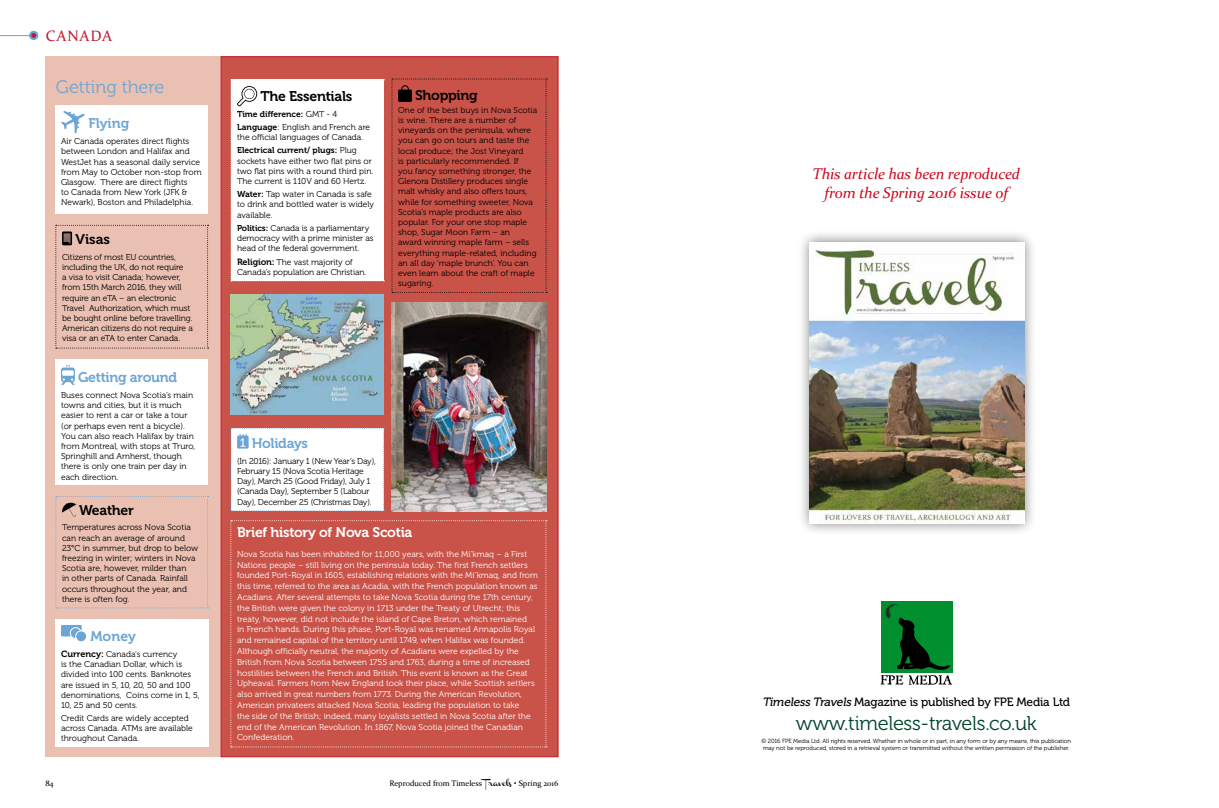
<style>
.page{position:relative;width:1219px;height:808px;background:#fff}
.page>*{position:absolute;margin:0;border:0;box-sizing:border-box;transform-origin:0 0}
.t1{font:20px "Museo 300";letter-spacing:-.015em;color:#004629}
.t2{font:18px "Museo 300";color:#6ca5d5}
.t3{font:italic 15.5px/18.6px "Constantia";letter-spacing:-.01em;color:#cd071e;text-align:center}
.t4{font:15px "Constantia";letter-spacing:.06em;color:#be1b2e}
.t5{font:14px "Museo 700";letter-spacing:-.02em;color:#000}
.t6{font:14px "Museo 700";letter-spacing:-.02em;color:#6ca5d5}
.t7{font:14px "Museo 700";letter-spacing:-.02em;color:#fff}
.t8{font:12px "Museo 500";letter-spacing:-.015em;color:#000}
.t9{font:8.5px/10.2px "Museo 300";color:#000}
.t10{font:8.5px/10.8px "Museo 300";color:#fff}
.t11{font:8.5px/10.2px "Museo 300";letter-spacing:-.02em;color:#000}
.t12{font:8.5px "Museo 700";color:#000}
.t13{font:8px "Constantia";color:#000}
.t14{font:6px/7.2px "Museo 300";letter-spacing:-.01em;color:#000}
.s1{font-family:"Museo 300"}
.s2{font-family:"Museo 700"}
.s3{font-family:"Museo 700";font-size:9px}
.s4{font-family:"Channel";font-size:6px}
.s5{font-style:italic}
</style>
<div class="page">
<div style="left:45px;top:57px;width:513px;height:700px;background:#eac0b2"></div>
<div style="left:221px;top:56px;width:337px;height:701px;background:#c95348;border:1px solid #be1b2e"></div>
<div style="left:55px;top:359px;width:153px;height:126px;background:#fff"></div>
<svg style="left:61px;top:365px;width:14px;height:20px"></svg>
<svg style="left:55px;top:496px;width:154px;height:112px"></svg>
<svg style="left:230px;top:520px;width:317px;height:227px"></svg>
<div style="left:55px;top:105px;width:153px;height:109px;background:#fff"></div>
<svg style="left:61px;top:111px;width:24px;height:22px"></svg>
<svg style="left:55px;top:225px;width:154px;height:124px"></svg>
<div style="left:230px;top:79px;width:154px;height:202px;background:#fff"></div>
<div style="left:55px;top:619px;width:154px;height:128px;background:#fff"></div>
<div style="left:61px;top:625px;width:21px;height:11px;background:#6ca5d5"></div>
<svg style="left:70px;top:628px;width:11px;height:10px"></svg>
<div style="left:70px;top:627px;width:11px;height:12px;border:1px solid #fff;border-radius:50%"></div>
<div style="left:76px;top:631px;width:11px;height:11px;background:#6ca5d5;border-radius:50%"></div>
<div style="left:76px;top:631px;width:11px;height:11px;border:1px solid #fff;border-radius:50%"></div>
<div style="left:230px;top:428px;width:154px;height:83px;background:#fff"></div>
<svg style="left:391px;top:79px;width:156px;height:214px"></svg>
<img style="left:230px;top:294px;width:154px;height:121px">
<img style="left:391px;top:303px;width:156px;height:208px">
<div style="left:30px;top:32px;width:7px;height:7px;background:#be1b2e;border-radius:50%"></div>
<div style="left:29px;top:31px;width:9px;height:9px;border:2px solid #6ca5d5;border-radius:50%"></div>
<hr style="left:0;top:35px;width:31px;height:1px;background:#6ca5d5">
<div style="left:797px;top:230px;width:240px;height:306px;background:#000;opacity:.5"></div>
<img style="left:810px;top:242px;width:214px;height:281px">
<div style="left:881px;top:602px;width:71px;height:71px;background:#008f2f"></div>
<svg style="left:881px;top:604px;width:71px;height:81px"></svg>
<h3 class="t4" style="left:46px;top:26px;width:68px">CANADA</h3>
<h2 class="t2" style="left:56px;top:77px;width:110px">Getting there</h2>
<h3 class="t6" style="left:88px;top:116px;width:42px">Flying</h3>
<p class="t9" style="left:61px;top:136px;width:142px">Air Canada operates direct flights between London and Halifax and WestJet has a seasonal daily service from May to October non-stop from Glasgow. There are direct flights<br>to Canada from New York (JFK &amp; Newark), Boston and Philadelphia.</p>
<h3 class="t5" style="left:75px;top:231px;width:36px">Visas</h3>
<p class="t9" style="left:62px;top:252px;width:132px">Citizens of most EU countries, including the UK, do not require<br>a visa to visit Canada; however, from 15th March 2016, they will require an eTA – an electronic<br>Travel Authorization, which must be bought online before travelling.<br>American citizens do not require a visa or an eTA to enter Canada.</p>
<h3 class="t5" style="left:261px;top:89px;width:93px">The Essentials</h3>
<p class="t12" style="left:237px;top:110px;width:102px">Time difference: <span class="s1">GMT - 4</span></p>
<p class="t9" style="left:237px;top:122px;width:135px"><span class="s2">Language</span>: English and French are the official languages of Canada.</p>
<p class="t12" style="left:237px;top:146px;width:121px">Electrical current/ plugs: <span class="s1">Plug</span></p>
<p class="t9" style="left:237px;top:156px;width:138px">sockets have either two flat pins or two flat pins with a round third pin.<br>The current is 110V and 60 Hertz.</p>
<p class="t9" style="left:237px;top:189px;width:139px"><span class="s2">Water:</span> Tap water in Canada is safe to drink and bottled water is widely available.</p>
<p class="t9" style="left:237px;top:223px;width:138px"><span class="s2">Politics:</span> Canada is a parliamentary democracy with a prime minister as head of the federal government.</p>
<p class="t9" style="left:237px;top:257px;width:131px"><span class="s3">Religion:</span> The vast majority of<br>Canada’s population are Christian.</p>
<h3 class="t5" style="left:415px;top:87px;width:64px">Shopping</h3>
<p class="t9" style="left:398px;top:105px;width:141px">One of the best buys in Nova Scotia is wine. There are a number of vineyards on the peninsula, where you can go on tours and taste the local produce; the Jost Vineyard<br>is particularly recommended. If<br>you fancy something stronger, the<br>Glenora Distillery produces single malt whisky and also offers tours, while for something sweeter, Nova<br>Scotia’s maple products are also popular. For your one stop maple shop, Sugar Moon Farm – an<br>award winning maple farm – sells everything maple-related, including an all day ‘maple brunch’. You can even learn about the craft of maple sugaring.</p>
<h3 class="t6" style="left:78px;top:369px;width:101px">Getting around</h3>
<p class="t9" style="left:61px;top:390px;width:136px">Buses connect Nova Scotia’s main towns and cities, but it is much easier to rent a car or take a tour (or perhaps even rent a bicycle).<br>You can also reach Halifax by train from Montreal, with stops at Truro,<br>Springhill and Amherst, though there is only one train per day in each direction.</p>
<h3 class="t5" style="left:79px;top:502px;width:56px">Weather</h3>
<p class="t9" style="left:62px;top:522px;width:138px">Temperatures across Nova Scotia can reach an average of around<br>23°C in summer, but drop to below freezing in winter; winters in Nova<br>Scotia are, however, milder than<br>in other parts of Canada. Rainfall occurs throughout the year, and there is often fog.</p>
<h3 class="t7" style="left:237px;top:525px;width:177px">Brief history of Nova Scotia</h3>
<h3 class="t6" style="left:252px;top:435px;width:58px">Holidays</h3>
<p class="t11" style="left:237px;top:456px;width:140px">(In 2016): January 1 (New Year’s Day), February 15 (Nova Scotia Heritage Day), March 25 (Good Friday), July 1 (Canada Day), September 5 (Labour Day), December 25 (Christmas Day).</p>
<p class="t10" style="left:237px;top:548px;width:302px">Nova Scotia has been inhabited for 11,000 years, with the Mi’kmaq – a First Nations people – still living on the peninsula today. The first French settlers founded Port-Royal in 1605, establishing relations with the Mi’kmaq, and from this time, referred to the area as Acadia, with the French population known as Acadians. After several attempts to take Nova Scotia during the 17th century, the British were given the colony in 1713 under the Treaty of Utrecht; this treaty, however, did not include the island of Cape Breton, which remained<br>in French hands. During this phase, Port-Royal was renamed Annapolis Royal and remained capital of the territory until 1749, when Halifax was founded.<br>Although officially neutral, the majority of Acadians were expelled by the British from Nova Scotia between 1755 and 1763, during a time of increased hostilities between the French and British. This event is known as the Great Upheaval. Farmers from New England took their place, while Scottish settlers also arrived in great numbers from 1773. During the American Revolution, American privateers attacked Nova Scotia, leading the population to take<br>the side of the British; indeed, many loyalists settled in Nova Scotia after the end of the American Revolution. In 1867, Nova Scotia joined the Canadian Confederation.</p>
<h3 class="t6" style="left:90px;top:628px;width:47px">Money</h3>
<p class="t9" style="left:61px;top:649px;width:140px"><span class="s3">Currency:</span> Canada’s currency<br>is the Canadian Dollar, which is divided into 100 cents. Banknotes are issued in 5, 10, 20, 50 and 100 denominations, Coins come in 1, 5,<br>10, 25 and 50 cents.</p>
<p class="t9" style="left:61px;top:713px;width:133px">Credit Cards are widely accepted across Canada. ATMs are available throughout Canada.</p>
<p class="t13" style="left:45px;top:778px;width:10px">84</p>
<p class="t13" style="left:390px;top:778px;width:170px">Reproduced from Timeless <span class="s4">Travels</span> • Spring 2016</p>
<h3 class="t3" style="left:813px;top:164px;width:209px">This article has been reproduced from the Spring 2016 issue of</h3>
<h3 class="t8" style="left:762px;top:695px;width:309px"><span class="s5">Timeless Travels</span> Magazine is published by FPE Media Ltd</h3>
<h1 class="t1" style="left:796px;top:712px;width:242px">www.timeless-travels.co.uk</h1>
<p class="t14" style="left:761px;top:737px;width:311px">© 2016 FPE Media Ltd. All rights reserved. Whether in whole or in part, in any form or by any means, this publication may not be reproduced, stored in a retrieval system or transmitted without the written permission of the publisher.</p>
</div>
